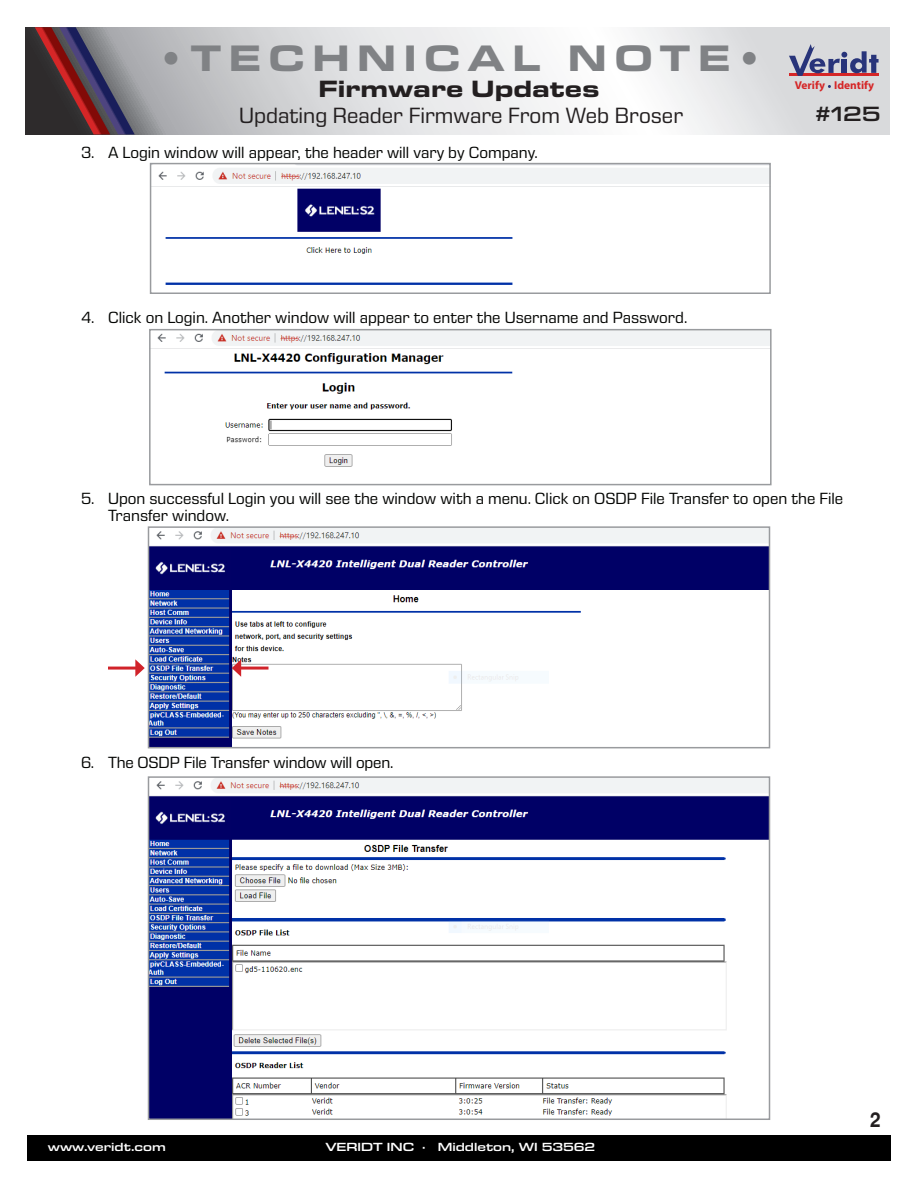
<style>
.page{position:relative;width:918px;height:1188px;background:#fff}
.page>*{position:absolute;margin:0;border:0;box-sizing:border-box;transform-origin:0 0}
.t1{font:700 expanded 37.5px "Eurostile Next LT Pro";letter-spacing:.2em;color:#808285}
.t2{font:700 expanded 24px "Eurostile Next LT Pro";color:#231f20}
.t3{font:22.5px "Eurostile Next LT Pro";color:#231f20}
.t4{font:600 expanded 21px "Eurostile Next LT Pro";color:#231f20}
.t5{font:700 21px "Swiss 721 BT";color:#231f20;scale:.9 1}
.t6{font:16.5px/16.5px "Eurostile Next LT Pro";color:#040503}
.t7{font:600 expanded 12px "Eurostile Next LT Pro";color:#fff}
.t8{font:700 11.4px "Myriad Pro";color:#d52627}
</style>
<div class="page">
<div style="left:27px;top:1135px;width:864px;height:26px;background:#000"></div>
<svg style="left:26px;top:27px;width:864px;height:107px"></svg>
<svg style="left:35px;top:27px;width:100px;height:107px"></svg>
<svg style="left:789px;top:44px;width:90px;height:32px"></svg>
<img style="left:153px;top:168px;width:615px;height:117px">
<div style="left:150px;top:163px;width:621px;height:131px;border:2px solid #999b9e"></div>
<img style="left:152px;top:332px;width:617px;height:135px">
<div style="left:149px;top:329px;width:623px;height:156px;border:2px solid #999b9e"></div>
<img style="left:151px;top:529px;width:616px;height:216px">
<div style="left:148px;top:526px;width:622px;height:222px;border:2px solid #999b9e"></div>
<img style="left:151px;top:779px;width:616px;height:338px">
<div style="left:148px;top:776px;width:622px;height:344px;border:2px solid #999b9e"></div>
<hr style="left:238px;top:667px;width:30px;height:3px;background:#d1232a">
<svg style="left:232px;top:659px;width:9px;height:18px"></svg>
<hr style="left:108px;top:667px;width:30px;height:3px;background:#d1232a">
<svg style="left:135px;top:659px;width:10px;height:18px"></svg>
<h1 class="t1" style="left:160px;top:37px;width:603px">•TECHNICAL NOTE•</h1>
<p class="t2" style="left:319px;top:75px;width:282px">Firmware Updates</p>
<p class="t3" style="left:239px;top:103px;width:446px">Updating Reader Firmware From Web Broser</p>
<p class="t6" style="left:81px;top:144px;width:458px">3. A Login window will appear, the header will vary by Company.</p>
<p class="t8" style="left:795px;top:78px;width:81px">Verify Identify</p>
<p class="t4" style="left:815px;top:102px;width:67px">#125</p>
<p class="t6" style="left:81px;top:309px;width:608px">4. Click on Login. Another window will appear to enter the Username and Password.</p>
<p class="t6" style="left:108px;top:491px;width:737px;text-indent:-27px">5. Upon successful Login you will see the window with a menu. Click on OSDP File Transfer to open the File<br>Transfer window.</p>
<p class="t6" style="left:81px;top:755px;width:314px">6. The OSDP File Transfer window will open.</p>
<p class="t7" style="left:48px;top:1141px;width:119px">www.veridt.com</p>
<p class="t7" style="left:325px;top:1141px;width:271px">VERIDT INC · Middleton, WI 53562</p>
<p class="t5" style="left:870px;top:1106px;width:13px">2</p>
</div>
